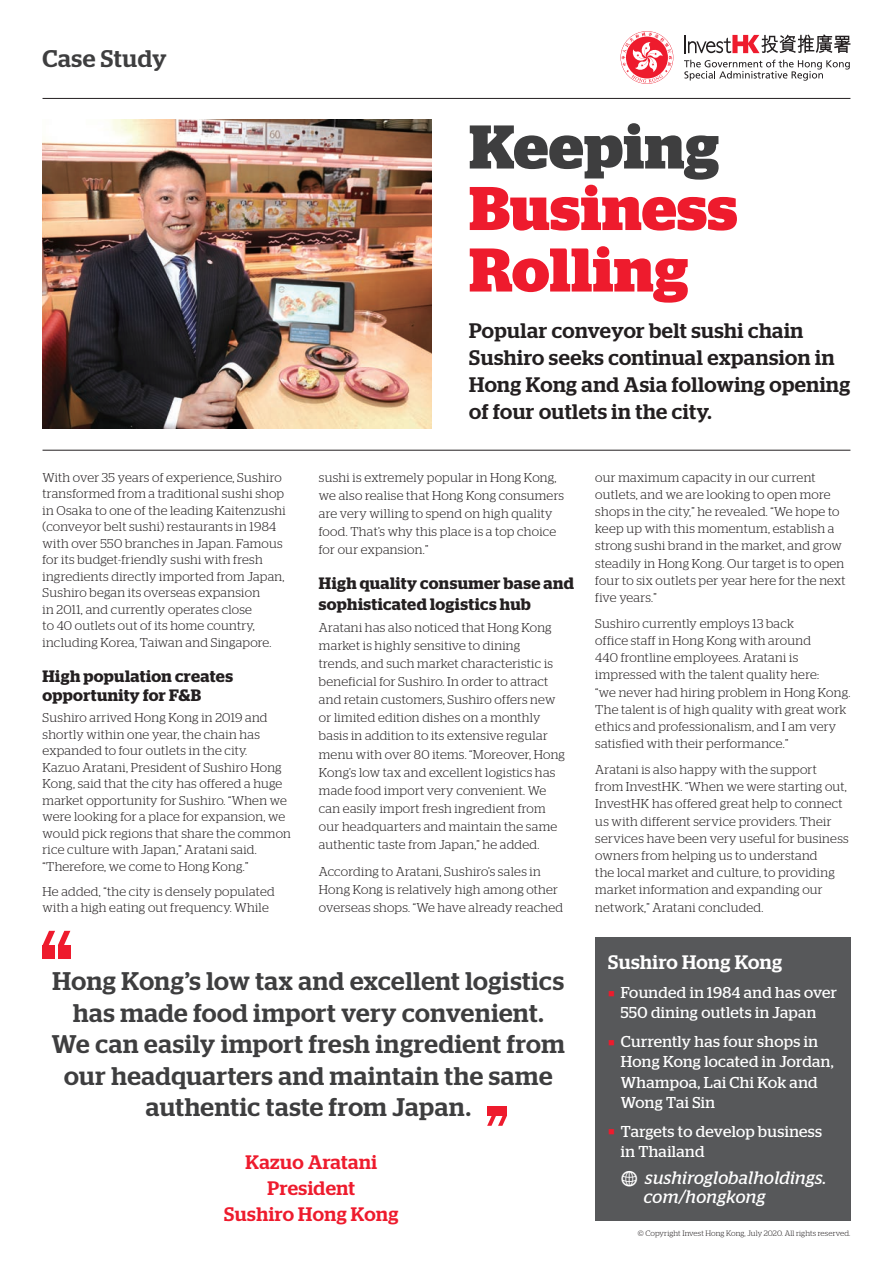
<style>
.page{position:relative;width:893px;height:1263px;background:#fff}
.page>*{position:absolute;margin:0;border:0;box-sizing:border-box;transform-origin:0 0}
.t1{font:700 61.5px/61.5px "Stag";letter-spacing:.01em;color:#ee1b2d}
.t2{font:700 61.5px "Stag";letter-spacing:.01em;color:#3e3e3f}
.t3{font:500 25.5px/31.5px "Stag";letter-spacing:.025em;color:#3e3e3f;text-align:center}
.t4{font:500 24px "Stag";letter-spacing:.025em;color:#3e3e3f}
.t5{font:500 21px/27px "Stag";letter-spacing:.025em;color:#231f20}
.t6{font:500 19.5px/26.1px "Stag";letter-spacing:.025em;color:#ee1b2d;text-align:center}
.t7{font:500 19.5px "Stag";letter-spacing:.025em;color:#fff}
.t8{font:italic 18px/19px "Stag";letter-spacing:.02em;color:#fff}
.t9{font:600 16.5px/20.2px "Stag";letter-spacing:.025em;color:#231f20}
.t10{font:15.75px/20.2px "Stag";letter-spacing:.025em;color:#fff}
.t11{font:300 12.75px/17.2px "Stag";letter-spacing:.025em;color:#231f20}
.t12{font:300 7.8px "Stag";letter-spacing:.015em;color:#231f20}
.s1{color:#ee1b2d}
.s2{font-family:"Modern Pictograms";font-style:normal;font-size:24px}
</style>
<div class="page">
<svg style="left:621px;top:32px;width:51px;height:51px"></svg>
<svg style="left:684px;top:60px;width:166px;height:21px"></svg>
<svg style="left:685px;top:34px;width:165px;height:19px"></svg>
<img style="left:43px;top:119px;width:389px;height:310px">
<hr style="left:43px;top:98px;width:807px;height:1px;background:#231f20">
<hr style="left:43px;top:450px;width:807px;height:1px;background:#231f20">
<div style="left:595px;top:937px;width:255px;height:283px;background:#57585a"></div>
<div style="left:498px;top:1106px;width:9px;height:9px;background:#ee1b2d"></div>
<div style="left:487px;top:1106px;width:9px;height:9px;background:#ee1b2d"></div>
<svg style="left:487px;top:1115px;width:20px;height:11px"></svg>
<div style="left:43px;top:945px;width:12px;height:13px;background:#ee1b2d"></div>
<div style="left:58px;top:945px;width:13px;height:13px;background:#ee1b2d"></div>
<svg style="left:43px;top:931px;width:27px;height:14px"></svg>
<h3 class="t4" style="left:43px;top:45px;width:126px">Case Study</h3>
<p class="t11" style="left:43px;top:469px;width:245px;line-height:16.5px">With over 35 years of experience, Sushiro transformed from a traditional sushi shop in Osaka to one of the leading Kaitenzushi (conveyor belt sushi) restaurants in 1984 with over 550 branches in Japan. Famous for its budget-friendly sushi with fresh ingredients directly imported from Japan, Sushiro began its overseas expansion<br>in 2011, and currently operates close<br>to 40 outlets out of its home country, including Korea, Taiwan and Singapore.</p>
<p class="t9" style="left:43px;top:666px;width:192px;line-height:19.5px">High population creates opportunity for F&amp;B</p>
<p class="t11" style="left:43px;top:709px;width:250px;line-height:16.5px">Sushiro arrived Hong Kong in 2019 and shortly within one year, the chain has expanded to four outlets in the city.<br>Kazuo Aratani, President of Sushiro Hong Kong, said that the city has offered a huge market opportunity for Sushiro. “When we were looking for a place for expansion, we would pick regions that share the common rice culture with Japan,” Aratani said. “Therefore, we come to Hong Kong.”</p>
<p class="t11" style="left:43px;top:883px;width:234px;line-height:16.5px">He added, “the city is densely populated with a high eating out frequency. While</p>
<h1 class="t2" style="left:469px;top:111px;width:251px">Keeping</h1>
<h1 class="t1" style="left:469px;top:178px;width:270px">Business<br>Rolling</h1>
<h3 class="t5" style="left:469px;top:317px;width:383px">Popular conveyor belt sushi chain Sushiro seeks continual expansion in Hong Kong and Asia following opening of four outlets in the city.</h3>
<p class="t11" style="left:319px;top:468px;width:247px;line-height:18.1px">sushi is extremely popular in Hong Kong, we also realise that Hong Kong consumers are very willing to spend on high quality food. That’s why this place is a top choice for our expansion.”</p>
<p class="t9" style="left:319px;top:573px;width:257px">High quality consumer base and sophisticated logistics hub</p>
<p class="t11" style="left:319px;top:618px;width:247px;line-height:18.1px">Aratani has also noticed that Hong Kong market is highly sensitive to dining<br>trends, and such market characteristic is beneficial for Sushiro. In order to attract and retain customers, Sushiro offers new or limited edition dishes on a monthly basis in addition to its extensive regular menu with over 80 items. “Moreover, Hong Kong’s low tax and excellent logistics has made food import very convenient. We can easily import fresh ingredient from our headquarters and maintain the same authentic taste from Japan,” he added.</p>
<p class="t11" style="left:319px;top:862px;width:246px;line-height:18.1px">According to Aratani, Sushiro’s sales in<br>Hong Kong is relatively high among other overseas shops. “We have already reached</p>
<p class="t11" style="left:595px;top:468px;width:252px">our maximum capacity in our current outlets, and we are looking to open more shops in the city,” he revealed. “We hope to keep up with this momentum, establish a strong sushi brand in the market, and grow steadily in Hong Kong. Our target is to open four to six outlets per year here for the next five years.”</p>
<p class="t11" style="left:595px;top:614px;width:256px">Sushiro currently employs 13 back<br>office staff in Hong Kong with around<br>440 frontline employees. Aratani is impressed with the talent quality here:<br>“we never had hiring problem in Hong Kong.<br>The talent is of high quality with great work ethics and professionalism, and I am very satisfied with their performance.”</p>
<p class="t11" style="left:595px;top:761px;width:255px">Aratani is also happy with the support<br>from InvestHK. “When we were starting out, InvestHK has offered great help to connect us with different service providers. Their services have been very useful for business owners from helping us to understand<br>the local market and culture, to providing market information and expanding our network,” Aratani concluded.</p>
<h2 class="t3" style="left:52px;top:965px;width:514px">Hong Kong’s low tax and excellent logistics has made food import very convenient.<br>We can easily import fresh ingredient from our headquarters and maintain the same authentic taste from Japan.</h2>
<h3 class="t6" style="left:224px;top:1149px;width:176px">Kazuo Aratani<br>President<br>Sushiro Hong Kong</h3>
<h3 class="t7" style="left:608px;top:951px;width:176px">Sushiro Hong Kong</h3>
<p class="t10" style="left:608px;top:982px;width:231px;text-align:center"><span class="s1">■</span> Founded in 1984 and has over<br>550 dining outlets in Japan</p>
<p class="t10" style="left:621px;top:1031px;width:214px;text-indent:-13px"><span class="s1">■</span> Currently has four shops in<br>Hong Kong located in Jordan,<br>Whampoa, Lai Chi Kok and<br>Wong Tai Sin</p>
<p class="t10" style="left:621px;top:1121px;width:203px;text-indent:-13px"><span class="s1">■</span> Targets to develop business in Thailand</p>
<h3 class="t8" style="left:644px;top:1168px;width:184px;text-indent:-24px"><span class="s2">w</span> sushiroglobalholdings. com/hongkong</h3>
<p class="t12" style="left:638px;top:1229px;width:214px">© Copyright Invest Hong Kong, July 2020. All rights reserved.</p>
</div>
